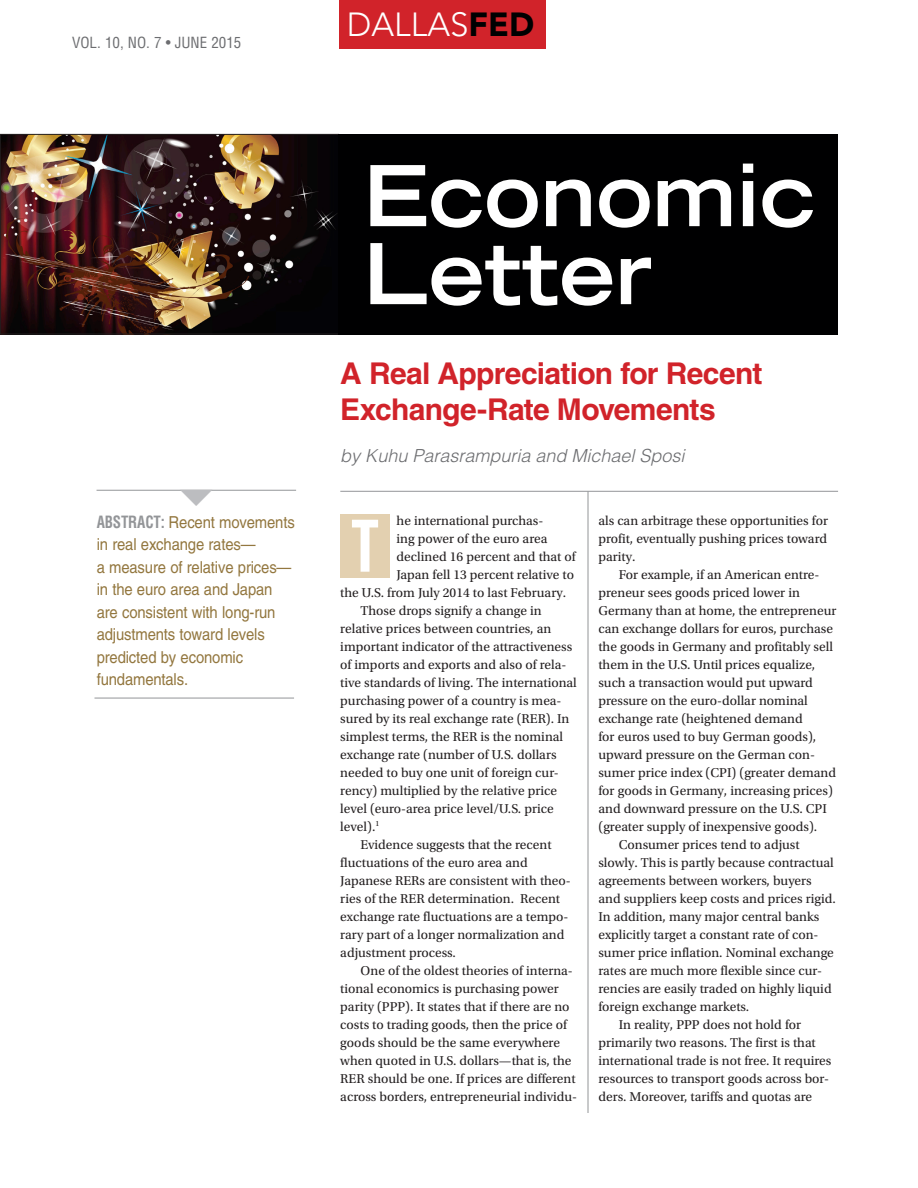
<style>
.page{position:relative;width:918px;height:1188px;background:#fff}
.page>*{position:absolute;margin:0;border:0;box-sizing:border-box;transform-origin:0 0}
.t1{font:700 expanded 84px "Trade Gothic LT Std";color:#fff}
.t2{font:72px "Trade Gothic LT Std Bd Cn 20";color:#fff}
.t3{font:300 33.15px "Avenir LT Std";color:#fff}
.FrontPageTitle{font:700 30px/36px "Helvetica LT Std";letter-spacing:-.025em;color:#d1232a}
.FrontPageTitle-2{font:italic 300 18px "Helvetica LT Std";color:#6c6d70}
.AbstractText{font:16.5px/22.5px "Helvetica LT Std";letter-spacing:-.01em;color:#93773f;scale:.9 1}
.VolumeDate{font:condensed 15px "Helvetica LT Std";color:#6c6d70}
.BodyText{font:13.5px/18px "Utopia Std";color:#231f20}
.IntroParagraphNewEL{font:13.5px "Utopia Std";color:#231f20}
.s1{font-weight:700;font-stretch:condensed;color:#939598}
.s2{font-weight:900;color:#000001}
</style>
<div class="page">
<div style="left:339px;top:0;width:207px;height:49px;background:#d1232a"></div>
<img style="left:2px;top:136px;width:335px;height:196px">
<div style="left:0;top:134px;width:339px;height:200px;border:1px solid #231f20"></div>
<hr style="left:588px;top:491px;width:1px;height:622px;background:#939598">
<hr style="left:340px;top:491px;width:498px;height:1px;background:#939598">
<div style="left:339px;top:134px;width:499px;height:201px;background:#000001"></div>
<div style="left:340px;top:514px;width:50px;height:64px;background:#e3d0b0"></div>
<hr style="left:94px;top:698px;width:200px;height:1px;background:#939598">
<hr style="left:97px;top:490px;width:199px;height:1px;background:#939598">
<svg style="left:180px;top:490px;width:33px;height:1px"></svg>
<p class="VolumeDate" style="left:72px;top:33px;width:171px">VOL. 10, NO. 7 • JUNE 2015</p>
<p class="AbstractText" style="left:97px;top:511px;width:222px"><span class="s1">ABSTRACT:</span> Recent movements in real exchange rates—<br>a measure of relative prices— in the euro area and Japan are consistent with long-run adjustments toward levels predicted by economic fundamentals.</p>
<h3 class="t3" style="left:347px;top:5px;width:189px">DALLAS<span class="s2">FED</span></h3>
<p class="t1" style="left:363px;top:141px;width:454px">Economic</p>
<p class="t1" style="left:363px;top:219px;width:291px">Letter</p>
<p class="FrontPageTitle" style="left:340px;top:355px;width:424px">A Real Appreciation for Recent<br>Exchange-Rate Movements</p>
<p class="FrontPageTitle-2" style="left:340px;top:445px;width:346px">by Kuhu Parasrampuria and Michael Sposi</p>
<p class="IntroParagraphNewEL" style="left:397px;top:513px;width:148px">he international purchas-</p>
<p class="IntroParagraphNewEL" style="left:397px;top:531px;width:152px">ing power of the euro area</p>
<p class="IntroParagraphNewEL" style="left:397px;top:549px;width:181px">declined 16 percent and that of</p>
<p class="IntroParagraphNewEL" style="left:397px;top:567px;width:179px">Japan fell 13 percent relative to</p>
<p class="IntroParagraphNewEL" style="left:340px;top:585px;width:228px">the U.S. from July 2014 to last February.</p>
<p class="BodyText" style="left:340px;top:601px;width:238px;text-indent:20px">Those drops signify a change in relative prices between countries, an important indicator of the attractiveness of imports and exports and also of rela&shy;tive standards of living. The international purchasing power of a country is mea&shy;sured by its real exchange rate (RER). In simplest terms, the RER is the nominal exchange rate (number of U.S. dollars needed to buy one unit of foreign cur&shy;rency) multiplied by the relative price level (euro-area price level/U.S. price level).<sup>1</sup></p>
<p class="BodyText" style="left:340px;top:835px;width:232px;text-indent:20px">Evidence suggests that the recent fluctuations of the euro area and Japanese RERs are consistent with theo&shy;ries of the RER determination. Recent exchange rate fluctuations are a tempo&shy;rary part of a longer normalization and adjustment process.</p>
<p class="BodyText" style="left:340px;top:961px;width:238px;text-indent:20px">One of the oldest theories of interna&shy;tional economics is purchasing power parity (PPP). It states that if there are no costs to trading goods, then the price of goods should be the same everywhere when quoted in U.S. dollars—that is, the RER should be one. If prices are different across borders, entrepreneurial individu-</p>
<p class="t2" style="left:351px;top:502px;width:30px">T</p>
<p class="BodyText" style="left:598px;top:511px;width:231px;text-align:justify">als can arbitrage these opportunities for profit, eventually pushing prices toward parity.</p>
<p class="BodyText" style="left:598px;top:565px;width:240px;text-indent:20px">For example, if an American entre&shy;preneur sees goods priced lower in Germany than at home, the entrepreneur can exchange dollars for euros, purchase the goods in Germany and profitably sell them in the U.S. Until prices equalize, such a transaction would put upward pressure on the euro-dollar nominal exchange rate (heightened demand<br>for euros used to buy German goods), upward pressure on the German con&shy;sumer price index (CPI) (greater demand for goods in Germany, increasing prices) and downward pressure on the U.S. CPI (greater supply of inexpensive goods).</p>
<p class="BodyText" style="left:598px;top:835px;width:239px;text-indent:20px">Consumer prices tend to adjust slowly. This is partly because contractual agreements between workers, buyers and suppliers keep costs and prices rigid.<br>In addition, many major central banks explicitly target a constant rate of con&shy;sumer price inflation. Nominal exchange rates are much more flexible since cur&shy;rencies are easily traded on highly liquid foreign exchange markets.</p>
<p class="BodyText" style="left:598px;top:1015px;width:235px;text-indent:20px">In reality, PPP does not hold for primarily two reasons. The first is that international trade is not free. It requires resources to transport goods across bor&shy;ders. Moreover, tariffs and quotas are</p>
</div>
